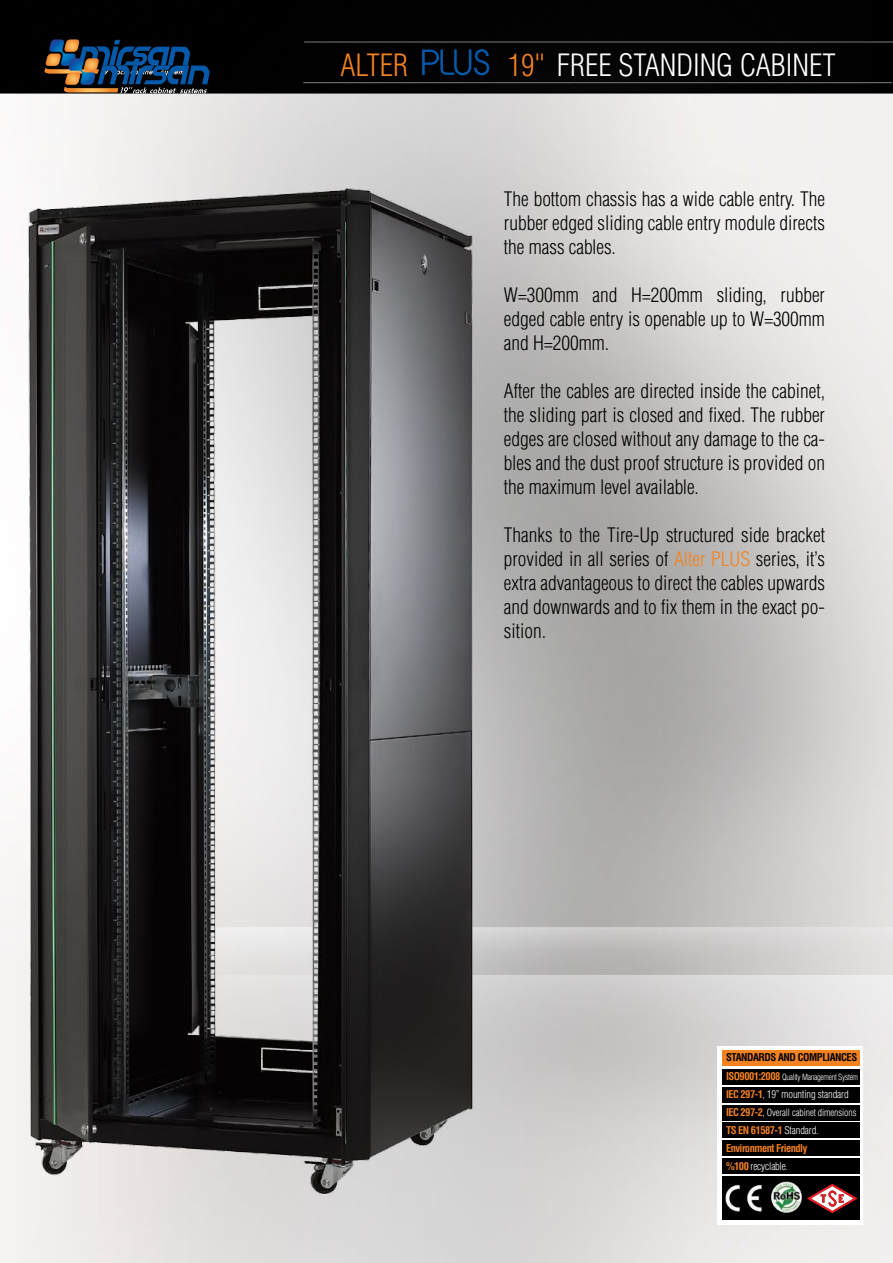
<style>
.page{position:relative;width:893px;height:1263px;background:#fff}
.page>*{position:absolute;margin:0;border:0;box-sizing:border-box;transform-origin:0 0}
.t1{font:30px "Helvetica Condensed Light Tr";color:#fff}
.t2{font:19.5px/24px "Helvetica Condensed Light Tr";color:#000;text-align:justify}
.t3{font:10.5px "Helvetica Condensed Light Tr";letter-spacing:-.01em;color:#fff}
.t4{font:10.5px/18px "Helvetica Cond Bold Tr";letter-spacing:-.05em;color:#f58220}
.t5{font:10.5px "Helvetica Cond Bold Tr";letter-spacing:-.04em;color:#000}
.t6{font:9.75px "Helvetica Condensed Light Tr";letter-spacing:-.01em;color:#fff}
.t7{font:8.25px "Helvetica Condensed Light Tr";letter-spacing:-.03em;color:#fff}
.s1{color:#f58220}
.s2{font-family:"Abeatby Kai";font-size:33px}
.s3{font-family:"Helvetica Cond Bold Tr";font-size:10.5px;color:#f58220}
.s4{font-family:"Helvetica Cond Bold Tr";color:#f58220}
.s5{font-size:10.5px}
.s6{font-family:"Helvetica Condensed Light Tr";color:#fff}
</style>
<div class="page">
<img style="left:0;top:94px;width:893px;height:1169px">
<div style="left:0;top:0;width:893px;height:94px;background:#020202"></div>
<hr style="left:304px;top:41px;width:589px;height:2px;background:#77787b">
<hr style="left:303px;top:82px;width:589px;height:1px;background:#77787b">
<svg style="left:45px;top:39px;width:164px;height:56px"></svg>
<img style="left:28px;top:188px;width:465px;height:1005px">
<svg style="left:718px;top:1046px;width:145px;height:178px"></svg>
<div style="left:722px;top:1050px;width:137px;height:15px;background:#f58220"></div>
<div style="left:722px;top:1069px;width:137px;height:15px;background:#000"></div>
<div style="left:722px;top:1105px;width:137px;height:15px;background:#000"></div>
<div style="left:722px;top:1141px;width:137px;height:15px;background:#000"></div>
<div style="left:722px;top:1087px;width:137px;height:15px;background:#000"></div>
<div style="left:722px;top:1123px;width:137px;height:15px;background:#000"></div>
<div style="left:722px;top:1158px;width:137px;height:15px;background:#000"></div>
<div style="left:722px;top:1176px;width:137px;height:44px;background:#000"></div>
<img style="left:770px;top:1181px;width:32px;height:32px">
<img style="left:725px;top:1184px;width:37px;height:28px">
<svg style="left:807px;top:1184px;width:51px;height:29px"></svg>
<h1 class="t1" style="left:341px;top:47px;width:497px"><span class="s1">ALTER</span> <span class="s2">PLUS</span> <span class="s1">19''</span> FREE STANDING CABINET</h1>
<p class="t2" style="left:504px;top:187px;width:323px">The bottom chassis has a wide cable entry. The rubber edged sliding cable entry module directs the mass cables.</p>
<p class="t2" style="left:504px;top:283px;width:323px">W=300mm and H=200mm sliding, rubber edged cable entry is openable up to W=300mm and H=200mm.</p>
<p class="t2" style="left:504px;top:379px;width:323px">After the cables are directed inside the cabinet, the sliding part is closed and fixed. The rubber edges are closed without any damage to the ca&shy;bles and the dust proof structure is provided on the maximum level available.</p>
<p class="t2" style="left:504px;top:523px;width:323px">Thanks to the Tire-Up structured side bracket provided in all series of <span class="s1">Alter PLUS</span> series, it’s extra advantageous to direct the cables upwards and downwards and to fix them in the exact po&shy;sition.</p>
<p class="t5" style="left:726px;top:1051px;width:133px">STANDARDS AND COMPLIANCES</p>
<p class="t7" style="left:726px;top:1073px;width:134px"><span class="s3">ISO9001:2008</span> Quality Management System</p>
<p class="t3" style="left:726px;top:1088px;width:124px"><span class="s4">IEC 297-1</span>, 19” mounting standard</p>
<p class="t6" style="left:726px;top:1107px;width:132px"><span class="s3">IEC 297-2</span><span class="s5">,</span> Overall cabinet dimensions</p>
<p class="t4" style="left:726px;top:1121px;width:94px">TS EN 61587-1 <span class="s6">Standard.<br></span>Environment Friendly</p>
<p class="t3" style="left:726px;top:1160px;width:63px"><span class="s4">%100</span> recyclable.</p>
</div>
